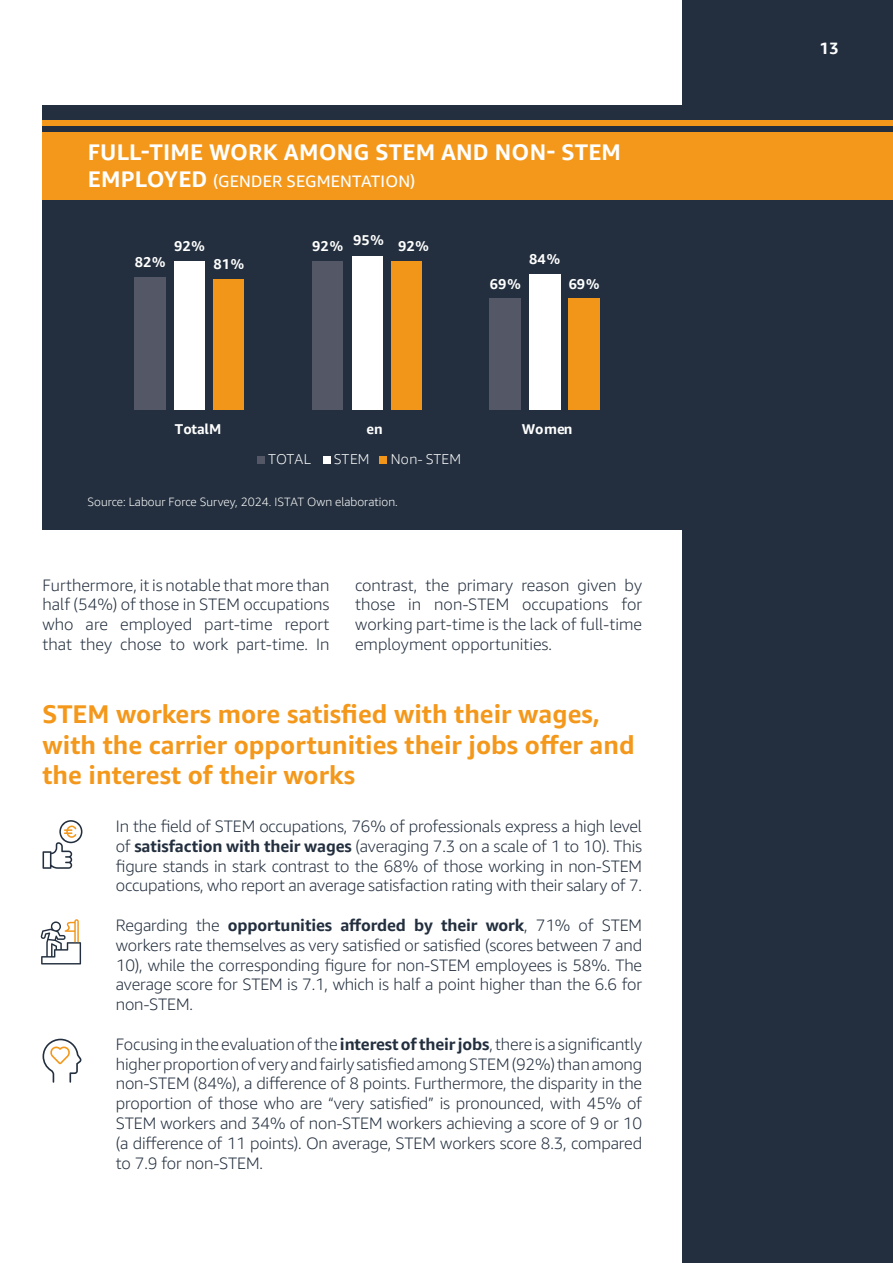
<style>
.page{position:relative;width:893px;height:1263px;background:#fff}
.page>*{position:absolute;margin:0;border:0;box-sizing:border-box;transform-origin:0 0}
.t1{font:700 25.5px/30.6px "Amazon Ember";color:#f4981b}
.t2{font:700 22.5px "Amazon Ember";letter-spacing:.01em;color:#fff}
.t3{font:300 16.5px/19.8px "Amazon Ember";letter-spacing:-.01em;color:#232f3e;text-align:justify}
.t4{font:16.5px "Amazon Ember";letter-spacing:.01em;color:#fff}
.t5{font:700 16.5px "Amazon Ember Display";color:#fff}
.t6{font:700 14.1px "Amazon Ember";color:#fff}
.t7{font:300 14.1px "Amazon Ember";color:#fff}
.t8{font:300 12px "Amazon Ember";color:#fff}
.s1{font-weight:700;font-size:22.5px}
.s2{font-weight:700}
</style>
<div class="page">
<div style="left:682px;top:0;width:211px;height:1263px;background:#232f3e"></div>
<div style="left:43px;top:105px;width:850px;height:424px;background:#232f3e"></div>
<div style="left:43px;top:132px;width:850px;height:68px;background:#f4981b"></div>
<div style="left:43px;top:121px;width:850px;height:5px;background:#f4981b"></div>
<svg style="left:43px;top:820px;width:39px;height:49px"></svg>
<svg style="left:43px;top:1039px;width:39px;height:44px"></svg>
<svg style="left:41px;top:919px;width:40px;height:45px"></svg>
<div style="left:490px;top:299px;width:31px;height:111px;background:#545766"></div>
<div style="left:134px;top:278px;width:32px;height:132px;background:#545766"></div>
<div style="left:312px;top:261px;width:31px;height:149px;background:#545766"></div>
<div style="left:529px;top:274px;width:32px;height:136px;background:#fff"></div>
<div style="left:174px;top:261px;width:31px;height:149px;background:#fff"></div>
<div style="left:352px;top:256px;width:31px;height:154px;background:#fff"></div>
<div style="left:568px;top:299px;width:32px;height:111px;background:#f2961a"></div>
<div style="left:213px;top:279px;width:31px;height:131px;background:#f2961a"></div>
<div style="left:391px;top:261px;width:31px;height:149px;background:#f2961a"></div>
<div style="left:257px;top:456px;width:8px;height:8px;background:#545766"></div>
<div style="left:323px;top:456px;width:8px;height:8px;background:#fff"></div>
<div style="left:379px;top:456px;width:8px;height:8px;background:#f2961a"></div>
<p class="t2" style="left:88px;top:138px;width:535px">FULL-TIME WORK AMONG STEM AND NON- STEM</p>
<p class="t4" style="left:88px;top:171px;width:329px"><span class="s1">EMPLOYED</span> (GENDER SEGMENTATION)</p>
<p class="t6" style="left:135px;top:254px;width:32px">82%</p>
<p class="t6" style="left:174px;top:237px;width:32px">92%</p>
<p class="t6" style="left:312px;top:237px;width:32px">92%</p>
<p class="t6" style="left:353px;top:231px;width:32px">95%</p>
<p class="t6" style="left:398px;top:237px;width:32px">92%</p>
<p class="t6" style="left:213px;top:255px;width:32px">81%</p>
<p class="t6" style="left:529px;top:250px;width:32px">84%</p>
<p class="t6" style="left:490px;top:275px;width:32px">69%</p>
<p class="t6" style="left:569px;top:275px;width:32px">69%</p>
<p class="t6" style="left:175px;top:420px;width:48px">TotalM</p>
<p class="t6" style="left:366px;top:420px;width:18px">en</p>
<p class="t6" style="left:522px;top:420px;width:52px">Women</p>
<p class="t7" style="left:268px;top:451px;width:44px">TOTAL</p>
<p class="t7" style="left:334px;top:451px;width:37px">STEM</p>
<p class="t7" style="left:391px;top:451px;width:72px">Non- STEM</p>
<p class="t8" style="left:88px;top:494px;width:312px">Source: Labour Force Survey, 2024. ISTAT Own elaboration.</p>
<p class="t3" style="left:43px;top:575px;width:289px">Furthermore, it is notable that more than half (54%) of those in STEM occupations who are employed part-time report that they chose to work part-time. In</p>
<p class="t3" style="left:355px;top:575px;width:289px">contrast, the primary reason given by those in non-STEM occupations for working part-time is the lack of full-time employment opportunities.</p>
<p class="t1" style="left:43px;top:699px;width:594px">STEM workers more satisfied with their wages, with the carrier opportunities their jobs offer and the interest of their works</p>
<p class="t3" style="left:116px;top:816px;width:528px">In the field of STEM occupations, 76% of professionals express a high level of <span class="s2">satisfaction with their wages</span> (averaging 7.3 on a scale of 1 to 10). This figure stands in stark contrast to the 68% of those working in non-STEM occupations, who report an average satisfaction rating with their salary of 7.</p>
<p class="t3" style="left:116px;top:915px;width:528px">Regarding the <span class="s2">opportunities afforded by their work</span>, 71% of STEM workers rate themselves as very satisfied or satisfied (scores between 7 and 10), while the corresponding figure for non-STEM employees is 58%. The average score for STEM is 7.1, which is half a point higher than the 6.6 for non-STEM.</p>
<p class="t3" style="left:116px;top:1034px;width:528px">Focusing in the evaluation of the <span class="s2">interest of their jobs</span>, there is a significantly higher proportion of very and fairly satisfied among STEM (92%) than among non-STEM (84%), a difference of 8 points. Furthermore, the disparity in the proportion of those who are “very satisfied” is pronounced, with 45% of STEM workers and 34% of non-STEM workers achieving a score of 9 or 10 (a difference of 11 points). On average, STEM workers score 8.3, compared to 7.9 for non-STEM.</p>
<p class="t5" style="left:820px;top:38px;width:21px">13</p>
</div>
